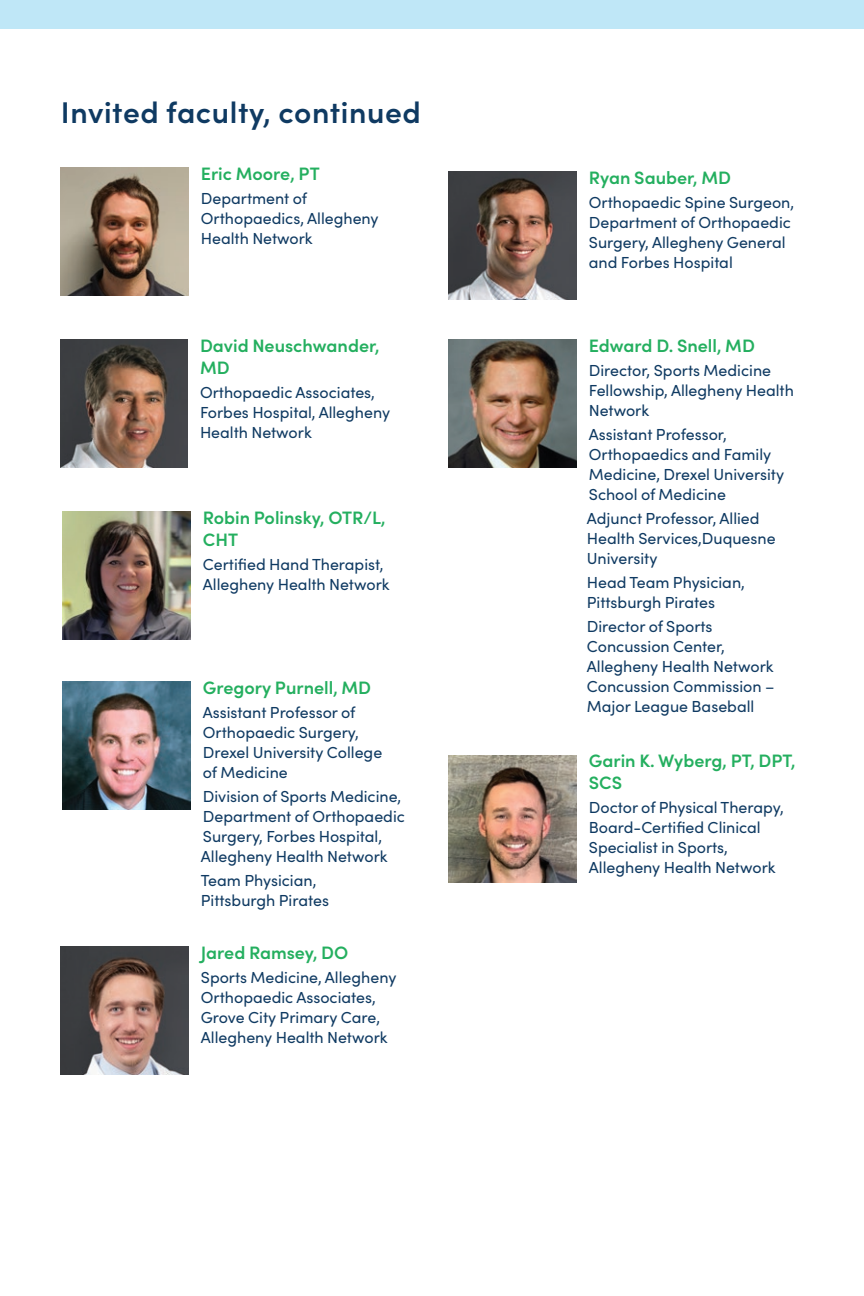
<style>
.page{position:relative;width:864px;height:1296px;background:#fff}
.page>*{position:absolute;margin:0;border:0;box-sizing:border-box;transform-origin:0 0}
._2_Text_Headline_Blu{font:600 30px "Sofia Pro";letter-spacing:.02em;color:#0f3a62}
._5_Speaker_Name-Gree{font:600 18px/22px "Sofia Pro";color:#24af5f}
._5_Speaker_Text{font:16px/20px "Sofia Pro";color:#0f3a62}
</style>
<div class="page">
<div style="left:0;top:0;width:864px;height:29px;background:#bfe7f7"></div>
<img style="left:61px;top:168px;width:128px;height:128px">
<img style="left:60px;top:340px;width:128px;height:128px">
<img style="left:63px;top:512px;width:128px;height:128px">
<img style="left:63px;top:682px;width:128px;height:128px">
<img style="left:61px;top:946px;width:128px;height:128px">
<img style="left:449px;top:172px;width:128px;height:128px">
<img style="left:449px;top:340px;width:128px;height:128px">
<img style="left:449px;top:755px;width:128px;height:128px">
<p class="_2_Text_Headline_Blu" style="left:61px;top:90px;width:362px">Invited faculty, continued</p>
<p class="_5_Speaker_Name-Gree" style="left:201px;top:162px;width:120px">Eric Moore, PT</p>
<p class="_5_Speaker_Text" style="left:201px;top:188px;width:179px">Department of<br>Orthopaedics, Allegheny<br>Health Network</p>
<p class="_5_Speaker_Name-Gree" style="left:200px;top:334px;width:181px">David Neuschwander,<br>MD</p>
<p class="_5_Speaker_Text" style="left:200px;top:382px;width:192px">Orthopaedic Associates,<br>Forbes Hospital, Allegheny<br>Health Network</p>
<p class="_5_Speaker_Name-Gree" style="left:203px;top:506px;width:184px">Robin Polinsky, OTR/L,<br>CHT</p>
<p class="_5_Speaker_Text" style="left:203px;top:554px;width:188px">Certified Hand Therapist,<br>Allegheny Health Network</p>
<p class="_5_Speaker_Name-Gree" style="left:203px;top:676px;width:170px">Gregory Purnell, MD</p>
<p class="_5_Speaker_Text" style="left:203px;top:702px;width:181px">Assistant Professor of<br>Orthopaedic Surgery,<br>Drexel University College of Medicine</p>
<p class="_5_Speaker_Text" style="left:201px;top:786px;width:206px">Division of Sports Medicine,<br>Department of Orthopaedic<br>Surgery, Forbes Hospital,<br>Allegheny Health Network</p>
<p class="_5_Speaker_Text" style="left:201px;top:870px;width:130px">Team Physician,<br>Pittsburgh Pirates</p>
<p class="_5_Speaker_Name-Gree" style="left:201px;top:940px;width:149px">Jared Ramsey, DO</p>
<p class="_5_Speaker_Text" style="left:201px;top:966px;width:197px">Sports Medicine, Allegheny<br>Orthopaedic Associates,<br>Grove City Primary Care,<br>Allegheny Health Network</p>
<p class="_5_Speaker_Name-Gree" style="left:589px;top:166px;width:144px">Ryan Sauber, MD</p>
<p class="_5_Speaker_Text" style="left:589px;top:192px;width:207px">Orthopaedic Spine Surgeon,<br>Department of Orthopaedic<br>Surgery, Allegheny General and Forbes Hospital</p>
<p class="_5_Speaker_Name-Gree" style="left:589px;top:334px;width:168px">Edward D. Snell, MD</p>
<p class="_5_Speaker_Text" style="left:589px;top:360px;width:207px">Director, Sports Medicine<br>Fellowship, Allegheny Health<br>Network</p>
<p class="_5_Speaker_Text" style="left:589px;top:424px;width:197px">Assistant Professor,<br>Orthopaedics and Family<br>Medicine, Drexel University<br>School of Medicine</p>
<p class="_5_Speaker_Text" style="left:587px;top:508px;width:190px">Adjunct Professor, Allied<br>Health Services,Duquesne<br>University</p>
<p class="_5_Speaker_Text" style="left:587px;top:572px;width:160px">Head Team Physician,<br>Pittsburgh Pirates</p>
<p class="_5_Speaker_Text" style="left:587px;top:616px;width:189px">Director of Sports<br>Concussion Center,<br>Allegheny Health Network<br>Concussion Commission –<br>Major League Baseball</p>
<p class="_5_Speaker_Name-Gree" style="left:589px;top:749px;width:208px">Garin K. Wyberg, PT, DPT,<br>SCS</p>
<p class="_5_Speaker_Text" style="left:589px;top:797px;width:196px">Doctor of Physical Therapy,<br>Board-Certified Clinical<br>Specialist in Sports,<br>Allegheny Health Network</p>
</div>
